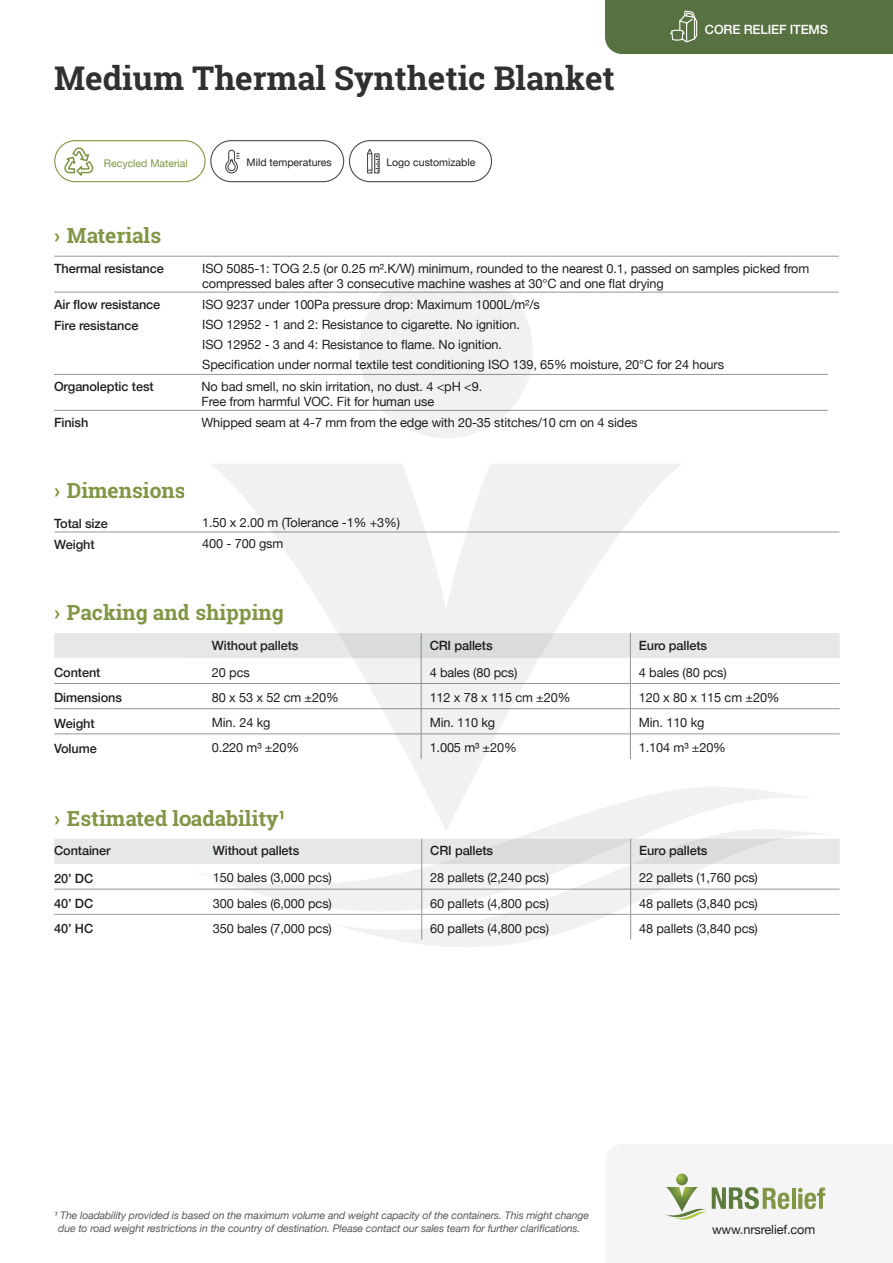
<style>
.page{position:relative;width:893px;height:1263px;background:#fff}
.page>*{position:absolute;margin:0;border:0;box-sizing:border-box;transform-origin:0 0}
.Main_title{font:700 33px "Roboto Slab";color:#312f30}
.t1{font:700 21px "Roboto Slab";color:#819646}
.Table_text__Right_side{font:12.75px/15.3px "Helvetica Neue";letter-spacing:-.01em;color:#231f20}
.Paragraph_texts{font:12.75px "Helvetica Neue";letter-spacing:-.01em;color:#231f20}
.Table_text__Left_side{font:500 12.75px "Helvetica Neue";letter-spacing:-.01em;color:#231f20}
.Bullets{font:12.75px/15.3px "Helvetica Neue";letter-spacing:-.01em;color:#231f20}
.t2{font:500 12.75px "Helvetica Neue";letter-spacing:-.01em;color:#fff}
.Smalltexts__Footer{font:italic 10.5px/12.6px "Helvetica Neue";letter-spacing:-.01em;color:#57585a;text-align:center}
.Icon_texts{font:10.5px "Helvetica Neue";color:#231f20}
.Icon_texts-2{font:10.5px "Helvetica Neue";color:#7f9745}
</style>
<div class="page">
<div style="left:605px;top:0;width:288px;height:54px;background:#587140"></div>
<hr style="left:54px;top:532px;width:148px;height:1px;background:#939598">
<hr style="left:202px;top:532px;width:637px;height:1px;background:#939598">
<hr style="left:54px;top:256px;width:148px;height:1px;background:#939598">
<hr style="left:202px;top:256px;width:637px;height:1px;background:#939598">
<hr style="left:54px;top:292px;width:148px;height:1px;background:#939598">
<hr style="left:202px;top:292px;width:637px;height:1px;background:#939598">
<hr style="left:54px;top:410px;width:148px;height:1px;background:#939598">
<hr style="left:202px;top:410px;width:626px;height:1px;background:#939598">
<hr style="left:54px;top:374px;width:148px;height:1px;background:#939598">
<hr style="left:202px;top:374px;width:626px;height:1px;background:#939598">
<svg style="left:54px;top:633px;width:786px;height:102px"></svg>
<svg style="left:54px;top:839px;width:269px;height:76px"></svg>
<div style="left:349px;top:140px;width:143px;height:42px;border:1px solid #4b4c4d;border-radius:21px"></div>
<div style="left:374px;top:153px;width:6px;height:20px;border:1px solid #4b4c4d"></div>
<svg style="left:367px;top:148px;width:12px;height:26px"></svg>
<div style="left:210px;top:140px;width:134px;height:42px;border:1px solid #4b4c4d;border-radius:21px"></div>
<svg style="left:225px;top:149px;width:14px;height:25px"></svg>
<div style="left:54px;top:140px;width:152px;height:42px;border:1px solid #7f9745;border-radius:21px"></div>
<svg style="left:63px;top:145px;width:31px;height:34px"></svg>
<svg style="left:665px;top:1173px;width:161px;height:47px"></svg>
<svg style="left:210px;top:464px;width:472px;height:321px"></svg>
<div style="left:359px;top:264px;width:174px;height:174px;background:#f2f1f1;border-radius:50%"></div>
<svg style="left:184px;top:785px;width:622px;height:129px"></svg>
<svg style="left:323px;top:827px;width:517px;height:120px"></svg>
<p class="Main_title" style="left:54px;top:55px;width:562px">Medium Thermal Synthetic Blanket</p>
<p class="Icon_texts-2" style="left:104px;top:155px;width:86px">Recycled Material</p>
<p class="Icon_texts" style="left:247px;top:155px;width:87px">Mild temperatures</p>
<p class="Icon_texts" style="left:386px;top:155px;width:91px">Logo customizable</p>
<p class="t2" style="left:705px;top:19px;width:125px">CORE RELIEF ITEMS</p>
<p class="t1" style="left:54px;top:221px;width:108px">› Materials</p>
<p class="Table_text__Left_side" style="left:54px;top:258px;width:111px">Thermal resistance</p>
<p class="Bullets" style="left:202px;top:261px;width:609px">ISO 5085-1: TOG 2.5 (or 0.25 m².K/W) minimum, rounded to the nearest 0.1, passed on samples picked from compressed bales after 3 consecutive machine washes at 30°C and one flat drying</p>
<p class="Table_text__Left_side" style="left:54px;top:294px;width:108px">Air flow resistance</p>
<p class="Table_text__Right_side" style="left:202px;top:297px;width:339px">ISO 9237 under 100Pa pressure drop: Maximum 1000L/m²/s</p>
<p class="Table_text__Left_side" style="left:54px;top:315px;width:86px">Fire resistance</p>
<p class="Table_text__Right_side" style="left:202px;top:318px;width:319px">ISO 12952 - 1 and 2: Resistance to cigarette. No ignition.</p>
<p class="Table_text__Right_side" style="left:202px;top:338px;width:301px">ISO 12952 - 3 and 4: Resistance to flame. No ignition.</p>
<p class="Table_text__Right_side" style="left:202px;top:357px;width:523px">Specification under normal textile test conditioning ISO 139, 65% moisture, 20°C for 24 hours</p>
<p class="Table_text__Left_side" style="left:54px;top:376px;width:101px">Organoleptic test</p>
<p class="Table_text__Right_side" style="left:202px;top:379px;width:282px">No bad smell, no skin irritation, no dust. 4 &lt;pH &lt;9.<br>Free from harmful VOC. Fit for human use</p>
<p class="Table_text__Left_side" style="left:54px;top:412px;width:36px">Finish</p>
<p class="Table_text__Right_side" style="left:202px;top:415px;width:437px">Whipped seam at 4-7 mm from the edge with 20-35 stitches/10 cm on 4 sides</p>
<p class="t1" style="left:54px;top:476px;width:133px">› Dimensions</p>
<p class="Table_text__Left_side" style="left:54px;top:513px;width:55px">Total size</p>
<p class="Table_text__Right_side" style="left:202px;top:516px;width:199px">1.50 x 2.00 m (Tolerance -1% +3%)</p>
<p class="Table_text__Left_side" style="left:54px;top:534px;width:42px">Weight</p>
<p class="Table_text__Right_side" style="left:202px;top:537px;width:83px">400 - 700 gsm</p>
<p class="t1" style="left:54px;top:598px;width:231px">› Packing and shipping</p>
<p class="Table_text__Left_side" style="left:212px;top:635px;width:88px">Without pallets</p>
<p class="Table_text__Left_side" style="left:430px;top:635px;width:64px">CRI pallets</p>
<p class="Table_text__Left_side" style="left:639px;top:635px;width:70px">Euro pallets</p>
<p class="Table_text__Left_side" style="left:54px;top:662px;width:48px">Content</p>
<p class="Paragraph_texts" style="left:212px;top:663px;width:39px">20 pcs</p>
<p class="Paragraph_texts" style="left:430px;top:663px;width:89px">4 bales (80 pcs)</p>
<p class="Paragraph_texts" style="left:639px;top:663px;width:89px">4 bales (80 pcs)</p>
<p class="Table_text__Left_side" style="left:54px;top:687px;width:69px">Dimensions</p>
<p class="Paragraph_texts" style="left:212px;top:688px;width:128px">80 x 53 x 52 cm ±20%</p>
<p class="Paragraph_texts" style="left:430px;top:688px;width:142px">112 x 78 x 115 cm ±20%</p>
<p class="Paragraph_texts" style="left:639px;top:688px;width:142px">120 x 80 x 115 cm ±20%</p>
<p class="Table_text__Left_side" style="left:54px;top:713px;width:42px">Weight</p>
<p class="Paragraph_texts" style="left:212px;top:713px;width:60px">Min. 24 kg</p>
<p class="Paragraph_texts" style="left:430px;top:713px;width:67px">Min. 110 kg</p>
<p class="Paragraph_texts" style="left:639px;top:713px;width:67px">Min. 110 kg</p>
<p class="Table_text__Left_side" style="left:54px;top:738px;width:44px">Volume</p>
<p class="Paragraph_texts" style="left:212px;top:739px;width:89px">0.220 m³ ±20%</p>
<p class="Paragraph_texts" style="left:430px;top:739px;width:89px">1.005 m³ ±20%</p>
<p class="Paragraph_texts" style="left:639px;top:739px;width:89px">1.104 m³ ±20%</p>
<p class="t1" style="left:54px;top:804px;width:231px">› Estimated loadability¹</p>
<p class="Table_text__Left_side" style="left:54px;top:841px;width:58px">Container</p>
<p class="Table_text__Left_side" style="left:213px;top:841px;width:88px">Without pallets</p>
<p class="Table_text__Left_side" style="left:430px;top:841px;width:64px">CRI pallets</p>
<p class="Table_text__Left_side" style="left:639px;top:841px;width:70px">Euro pallets</p>
<p class="Table_text__Left_side" style="left:54px;top:868px;width:41px">20’ DC</p>
<p class="Paragraph_texts" style="left:213px;top:869px;width:121px">150 bales (3,000 pcs)</p>
<p class="Paragraph_texts" style="left:430px;top:869px;width:120px">28 pallets (2,240 pcs)</p>
<p class="Paragraph_texts" style="left:639px;top:869px;width:120px">22 pallets (1,760 pcs)</p>
<p class="Table_text__Left_side" style="left:54px;top:893px;width:41px">40’ DC</p>
<p class="Paragraph_texts" style="left:213px;top:894px;width:121px">300 bales (6,000 pcs)</p>
<p class="Paragraph_texts" style="left:430px;top:894px;width:120px">60 pallets (4,800 pcs)</p>
<p class="Paragraph_texts" style="left:639px;top:894px;width:120px">48 pallets (3,840 pcs)</p>
<p class="Table_text__Left_side" style="left:54px;top:918px;width:41px">40’ HC</p>
<p class="Paragraph_texts" style="left:213px;top:919px;width:121px">350 bales (7,000 pcs)</p>
<p class="Paragraph_texts" style="left:430px;top:919px;width:120px">60 pallets (4,800 pcs)</p>
<p class="Paragraph_texts" style="left:639px;top:919px;width:120px">48 pallets (3,840 pcs)</p>
<p class="Smalltexts__Footer" style="left:54px;top:1209px;width:537px">¹ The loadability provided is based on the maximum volume and weight capacity of the containers. This might change due to road weight restrictions in the country of destination. Please contact our sales team for further clarifications.</p>
<p class="Bullets" style="left:712px;top:1222px;width:105px">www.nrsrelief.com</p>
</div>
